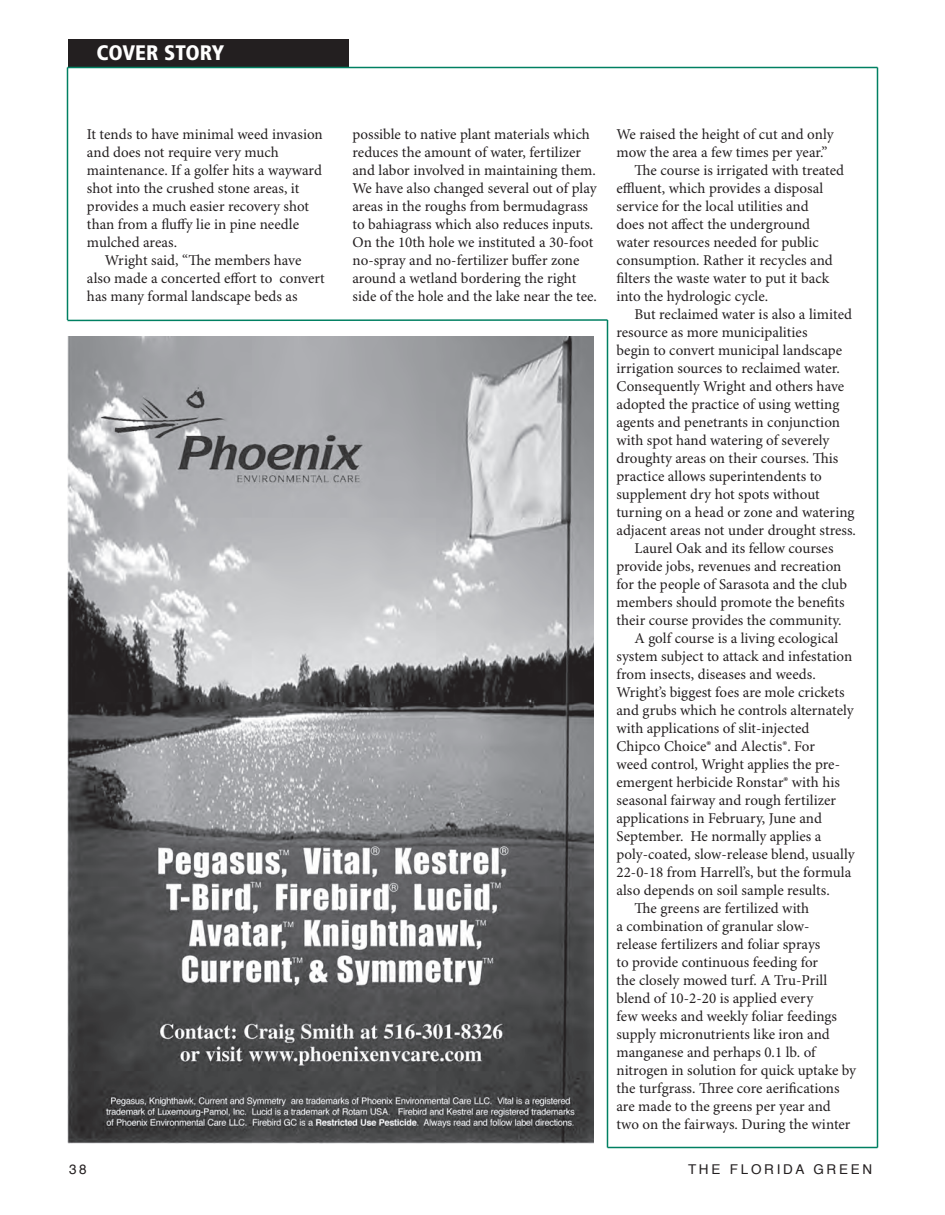
<style>
.page{position:relative;width:945px;height:1215px;background:#fff}
.page>*{position:absolute;margin:0;border:0;box-sizing:border-box;transform-origin:0 0}
.t1{font:900 condensed 21px "Frutiger";color:#fff}
.t2{font:15px/18px "Minion Pro";color:#231f20}
.t3{font:13.5px "Helvetica";letter-spacing:.2em;color:#231f20}
</style>
<div class="page">
<div style="left:68px;top:39px;width:281px;height:29px;background:#231f20"></div>
<hr style="left:68px;top:67px;width:810px;height:1px;background:#008062">
<hr style="left:67px;top:68px;width:1px;height:252px;background:#008062">
<hr style="left:67px;top:319px;width:540px;height:2px;background:#008062">
<hr style="left:607px;top:320px;width:1px;height:827px;background:#008062">
<hr style="left:608px;top:1147px;width:270px;height:1px;background:#008062">
<hr style="left:877px;top:68px;width:1px;height:1080px;background:#008062">
<img style="left:67px;top:336px;width:527px;height:807px">
<h1 class="t1" style="left:96px;top:40px;width:129px">COVER STORY</h1>
<p class="t2" style="left:87px;top:126px;width:237px">It tends to have minimal weed invasion and does not require very much maintenance. If a golfer hits a wayward shot into the crushed stone areas, it provides a much easier recovery shot than from a fluffy lie in pine needle mulched areas.</p>
<p class="t2" style="left:87px;top:252px;width:239px;text-indent:18px">Wright said, “The members have also made a concerted effort to convert has many formal landscape beds as</p>
<p class="t2" style="left:352px;top:126px;width:246px">possible to native plant materials which reduces the amount of water, fertilizer and labor involved in maintaining them.<br>We have also changed several out of play areas in the roughs from bermudagrass to bahiagrass which also reduces inputs.<br>On the 10th hole we instituted a 30-foot no-spray and no-fertilizer buffer zone around a wetland bordering the right side of the hole and the lake near the tee.</p>
<p class="t2" style="left:616px;top:126px;width:219px">We raised the height of cut and only</p>
<p class="t2" style="left:616px;top:144px;width:213px">mow the area a few times per year.”</p>
<p class="t2" style="left:634px;top:162px;width:211px">The course is irrigated with treated</p>
<p class="t2" style="left:616px;top:180px;width:208px">effluent, which provides a disposal</p>
<p class="t2" style="left:616px;top:198px;width:194px">service for the local utilities and</p>
<p class="t2" style="left:616px;top:216px;width:195px">does not affect the underground</p>
<p class="t2" style="left:616px;top:234px;width:204px">water resources needed for public</p>
<p class="t2" style="left:616px;top:252px;width:218px">consumption. Rather it recycles and</p>
<p class="t2" style="left:616px;top:270px;width:214px">filters the waste water to put it back</p>
<p class="t2" style="left:616px;top:288px;width:153px">into the hydrologic cycle.</p>
<p class="t2" style="left:634px;top:306px;width:219px">But reclaimed water is also a limited</p>
<p class="t2" style="left:616px;top:324px;width:193px">resource as more municipalities</p>
<p class="t2" style="left:616px;top:342px;width:227px">begin to convert municipal landscape</p>
<p class="t2" style="left:616px;top:360px;width:225px">irrigation sources to reclaimed water.</p>
<p class="t2" style="left:616px;top:378px;width:229px">Consequently Wright and others have</p>
<p class="t2" style="left:616px;top:396px;width:224px">adopted the practice of using wetting</p>
<p class="t2" style="left:616px;top:414px;width:225px">agents and penetrants in conjunction</p>
<p class="t2" style="left:616px;top:432px;width:215px">with spot hand watering of severely</p>
<p class="t2" style="left:616px;top:450px;width:223px">droughty areas on their courses. This</p>
<p class="t2" style="left:616px;top:468px;width:207px">practice allows superintendents to</p>
<p class="t2" style="left:616px;top:486px;width:205px">supplement dry hot spots without</p>
<p class="t2" style="left:616px;top:504px;width:240px">turning on a head or zone and watering</p>
<p class="t2" style="left:616px;top:522px;width:241px">adjacent areas not under drought stress.</p>
<p class="t2" style="left:634px;top:540px;width:201px">Laurel Oak and its fellow courses</p>
<p class="t2" style="left:616px;top:558px;width:226px">provide jobs, revenues and recreation</p>
<p class="t2" style="left:616px;top:576px;width:232px">for the people of Sarasota and the club</p>
<p class="t2" style="left:616px;top:594px;width:230px">members should promote the benefits</p>
<p class="t2" style="left:616px;top:612px;width:227px">their course provides the community.</p>
<p class="t2" style="left:634px;top:630px;width:205px">A golf course is a living ecological</p>
<p class="t2" style="left:616px;top:648px;width:237px">system subject to attack and infestation</p>
<p class="t2" style="left:616px;top:666px;width:201px">from insects, diseases and weeds.</p>
<p class="t2" style="left:616px;top:684px;width:230px">Wright’s biggest foes are mole crickets</p>
<p class="t2" style="left:616px;top:702px;width:239px">and grubs which he controls alternately</p>
<p class="t2" style="left:616px;top:720px;width:195px">with applications of slit-injected</p>
<p class="t2" style="left:616px;top:738px;width:200px">Chipco Choice® and Alectis®. For</p>
<p class="t2" style="left:616px;top:756px;width:225px">weed control, Wright applies the pre-</p>
<p class="t2" style="left:616px;top:774px;width:225px">emergent herbicide Ronstar® with his</p>
<p class="t2" style="left:616px;top:792px;width:221px">seasonal fairway and rough fertilizer</p>
<p class="t2" style="left:616px;top:810px;width:207px">applications in February, June and</p>
<p class="t2" style="left:616px;top:828px;width:207px">September. He normally applies a</p>
<p class="t2" style="left:616px;top:846px;width:240px">poly-coated, slow-release blend, usually</p>
<p class="t2" style="left:616px;top:864px;width:236px">22-0-18 from Harrell’s, but the formula</p>
<p class="t2" style="left:616px;top:882px;width:215px">also depends on soil sample results.</p>
<p class="t2" style="left:634px;top:900px;width:176px">The greens are fertilized with</p>
<p class="t2" style="left:616px;top:918px;width:194px">a combination of granular slow-</p>
<p class="t2" style="left:616px;top:936px;width:205px">release fertilizers and foliar sprays</p>
<p class="t2" style="left:616px;top:954px;width:203px">to provide continuous feeding for</p>
<p class="t2" style="left:616px;top:972px;width:212px">the closely mowed turf. A Tru-Prill</p>
<p class="t2" style="left:616px;top:990px;width:198px">blend of 10-2-20 is applied every</p>
<p class="t2" style="left:616px;top:1008px;width:222px">few weeks and weekly foliar feedings</p>
<p class="t2" style="left:616px;top:1026px;width:215px">supply micronutrients like iron and</p>
<p class="t2" style="left:616px;top:1044px;width:201px">manganese and perhaps 0.1 lb. of</p>
<p class="t2" style="left:616px;top:1062px;width:241px">nitrogen in solution for quick uptake by</p>
<p class="t2" style="left:616px;top:1080px;width:225px">the turfgrass. Three core aerifications</p>
<p class="t2" style="left:616px;top:1098px;width:216px">are made to the greens per year and</p>
<p class="t2" style="left:616px;top:1116px;width:236px">two on the fairways. During the winter</p>
<p class="t3" style="left:69px;top:1158px;width:19px">38</p>
<p class="t3" style="left:688px;top:1158px;width:186px">THE FLORIDA GREEN</p>
</div>
